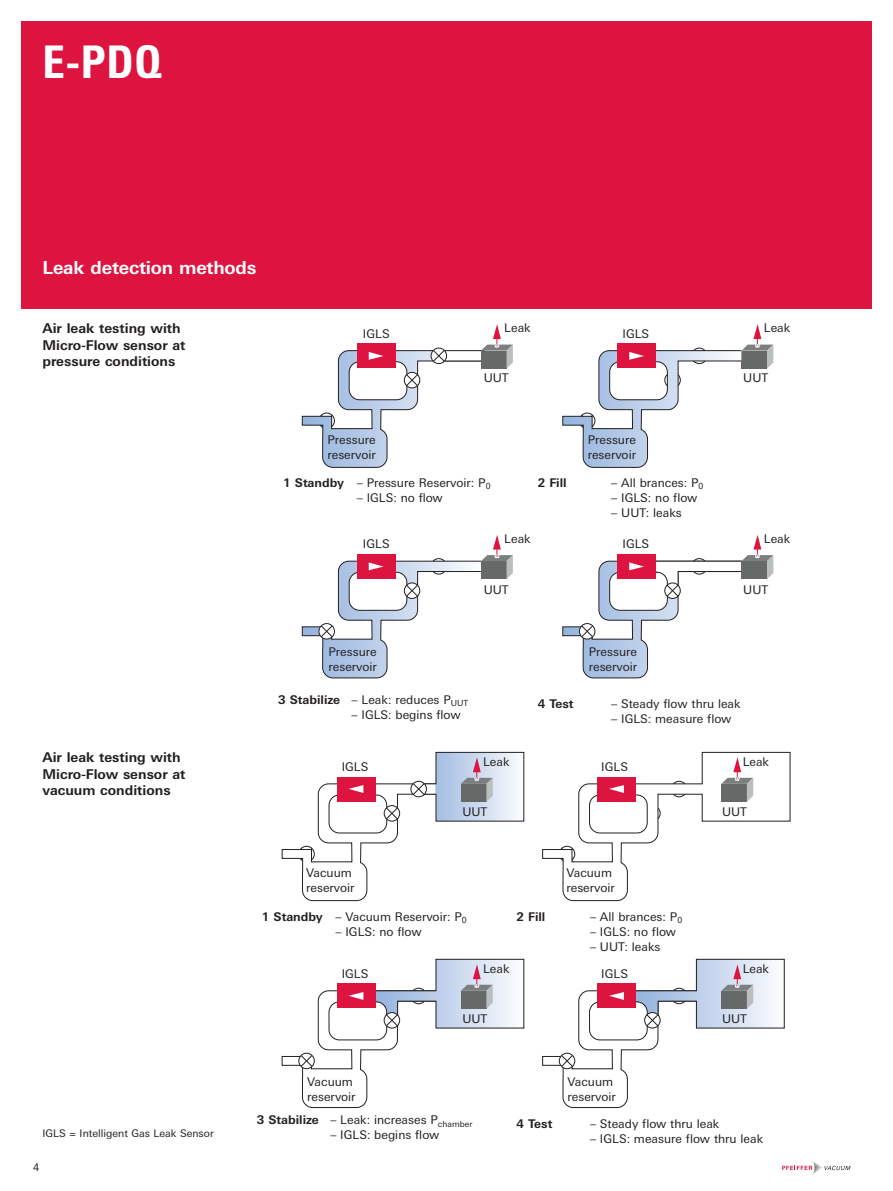
<style>
.page{position:relative;width:893px;height:1191px;background:#fff}
.page>*{position:absolute;margin:0;border:0;box-sizing:border-box;transform-origin:0 0}
.t1{font:700 condensed 45px "Univers";color:#fff}
.t2{font:700 18px "Univers Next W1 G";letter-spacing:-.01em;color:#fff}
.t3{font:700 13.5px/16.5px "Univers Next W1 G";color:#231f20}
.t4{font:12px/15px "Univers Next W1 G";color:#231f20}
.t5{font:700 12px "Univers Next W1 G";color:#231f20}
.t6{font:10.5px "Univers Next W1 G";color:#231f20}
.s1{font-weight:700}
</style>
<div class="page">
<div style="left:21px;top:21px;width:851px;height:287px;background:#dd1440"></div>
<svg style="left:782px;top:1161px;width:68px;height:12px"></svg>
<svg style="left:302px;top:535px;width:211px;height:143px"></svg>
<svg style="left:562px;top:535px;width:211px;height:143px"></svg>
<svg style="left:281px;top:958px;width:244px;height:150px"></svg>
<svg style="left:542px;top:958px;width:243px;height:150px"></svg>
<svg style="left:562px;top:324px;width:211px;height:144px"></svg>
<svg style="left:302px;top:324px;width:211px;height:144px"></svg>
<svg style="left:542px;top:751px;width:249px;height:150px"></svg>
<svg style="left:281px;top:751px;width:244px;height:150px"></svg>
<h1 class="t1" style="left:43px;top:35px;width:121px">E-PDQ</h1>
<h2 class="t2" style="left:43px;top:256px;width:216px">Leak detection methods</h2>
<p class="t4" style="left:504px;top:320px;width:28px">Leak</p>
<p class="t3" style="left:43px;top:320px;width:144px">Air leak testing with<br>Micro-Flow sensor at pressure conditions</p>
<p class="t4" style="left:764px;top:320px;width:28px">Leak</p>
<p class="t4" style="left:363px;top:326px;width:28px">IGLS</p>
<p class="t4" style="left:622px;top:326px;width:28px">IGLS</p>
<p class="t4" style="left:327px;top:432px;width:50px">Pressure reservoir</p>
<p class="t4" style="left:484px;top:371px;width:27px">UUT</p>
<p class="t4" style="left:283px;top:475px;width:209px"><span class="s1">1 Standby</span> – Pressure Reservoir: P<sub>0</sub></p>
<p class="t4" style="left:357px;top:490px;width:88px">– IGLS: no flow</p>
<p class="t4" style="left:588px;top:432px;width:50px">Pressure reservoir</p>
<p class="t5" style="left:538px;top:475px;width:30px">2 Fill</p>
<p class="t4" style="left:611px;top:475px;width:94px">– All brances: P<sub>0</sub></p>
<p class="t4" style="left:611px;top:490px;width:88px">– IGLS: no flow</p>
<p class="t4" style="left:611px;top:505px;width:72px">– UUT: leaks</p>
<p class="t4" style="left:363px;top:536px;width:28px">IGLS</p>
<p class="t4" style="left:328px;top:644px;width:50px">Pressure reservoir</p>
<p class="t4" style="left:504px;top:531px;width:28px">Leak</p>
<p class="t4" style="left:484px;top:582px;width:27px">UUT</p>
<p class="t4" style="left:622px;top:536px;width:28px">IGLS</p>
<p class="t4" style="left:589px;top:644px;width:50px">Pressure reservoir</p>
<p class="t4" style="left:743px;top:371px;width:27px">UUT</p>
<p class="t4" style="left:764px;top:531px;width:28px">Leak</p>
<p class="t4" style="left:743px;top:582px;width:27px">UUT</p>
<p class="t4" style="left:278px;top:692px;width:192px"><span class="s1">3 Stabilize</span> – Leak: reduces P<sub>UUT</sub></p>
<p class="t4" style="left:352px;top:707px;width:111px">– IGLS: begins flow</p>
<p class="t5" style="left:538px;top:696px;width:37px">4 Test</p>
<p class="t4" style="left:611px;top:696px;width:131px">– Steady flow thru leak</p>
<p class="t4" style="left:611px;top:711px;width:122px">– IGLS: measure flow</p>
<p class="t3" style="left:43px;top:749px;width:144px">Air leak testing with<br>Micro-Flow sensor at vacuum conditions</p>
<p class="t4" style="left:743px;top:753px;width:28px">Leak</p>
<p class="t4" style="left:483px;top:753px;width:28px">Leak</p>
<p class="t4" style="left:342px;top:759px;width:28px">IGLS</p>
<p class="t4" style="left:601px;top:759px;width:28px">IGLS</p>
<p class="t6" style="left:43px;top:1127px;width:173px">IGLS = Intelligent Gas Leak Sensor</p>
<p class="t6" style="left:33px;top:1161px;width:8px">4</p>
<p class="t4" style="left:306px;top:865px;width:50px">Vacuum reservoir</p>
<p class="t4" style="left:462px;top:804px;width:27px">UUT</p>
<p class="t4" style="left:262px;top:909px;width:206px"><span class="s1">1 Standby</span> – Vacuum Reservoir: P<sub>0</sub></p>
<p class="t4" style="left:335px;top:924px;width:88px">– IGLS: no flow</p>
<p class="t4" style="left:566px;top:865px;width:50px">Vacuum reservoir</p>
<p class="t5" style="left:516px;top:909px;width:30px">2 Fill</p>
<p class="t4" style="left:590px;top:909px;width:94px">– All brances: P<sub>0</sub></p>
<p class="t4" style="left:590px;top:924px;width:88px">– IGLS: no flow</p>
<p class="t4" style="left:590px;top:939px;width:72px">– UUT: leaks</p>
<p class="t4" style="left:342px;top:966px;width:28px">IGLS</p>
<p class="t4" style="left:307px;top:1073px;width:50px">Vacuum reservoir</p>
<p class="t4" style="left:483px;top:961px;width:28px">Leak</p>
<p class="t4" style="left:462px;top:1011px;width:27px">UUT</p>
<p class="t4" style="left:601px;top:966px;width:28px">IGLS</p>
<p class="t4" style="left:567px;top:1073px;width:50px">Vacuum reservoir</p>
<p class="t4" style="left:722px;top:804px;width:27px">UUT</p>
<p class="t4" style="left:743px;top:961px;width:28px">Leak</p>
<p class="t4" style="left:722px;top:1011px;width:27px">UUT</p>
<p class="t4" style="left:257px;top:1112px;width:217px"><span class="s1">3 Stabilize</span> – Leak: increases P<sub>chamber</sub></p>
<p class="t4" style="left:330px;top:1127px;width:111px">– IGLS: begins flow</p>
<p class="t5" style="left:516px;top:1116px;width:37px">4 Test</p>
<p class="t4" style="left:590px;top:1116px;width:131px">– Steady flow thru leak</p>
<p class="t4" style="left:590px;top:1131px;width:175px">– IGLS: measure flow thru leak</p>
</div>
